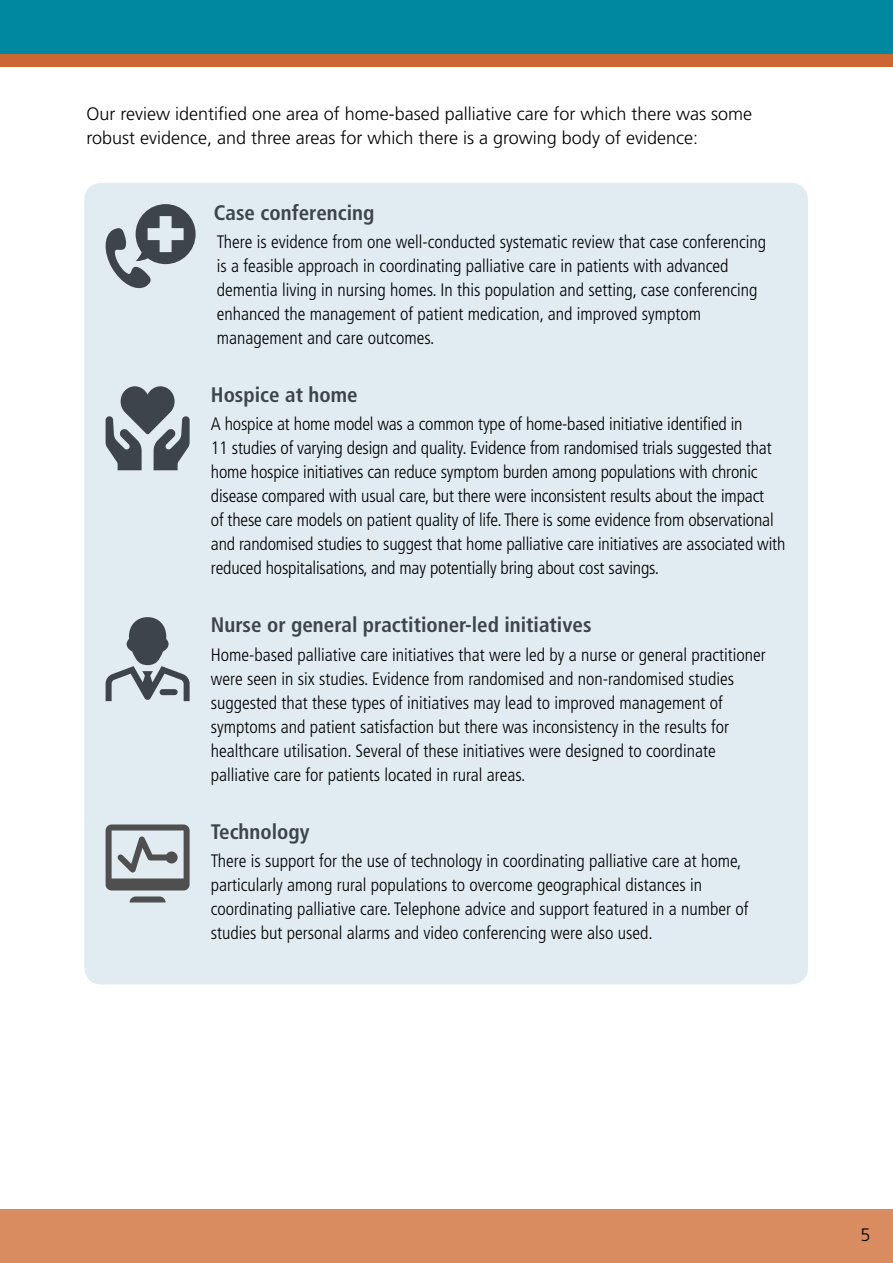
<style>
.page{position:relative;width:893px;height:1263px;background:#fff}
.page>*{position:absolute;margin:0;border:0;box-sizing:border-box;transform-origin:0 0}
.box_head{font:700 condensed 21px "Frutiger LT Std";color:#3d444b}
.box_body{font:300 condensed 18px/24px "Frutiger LT Std";color:#000}
.Body_text{font:300 condensed 18px/24px "Frutiger LT Std";color:#000}
.Body_text-2{font:300 18px/24px "Frutiger LT Std";color:#000}
</style>
<div class="page">
<div style="left:0;top:0;width:893px;height:54px;background:#0088a0"></div>
<div style="left:0;top:54px;width:893px;height:13px;background:#c63"></div>
<div style="left:0;top:1209px;width:893px;height:54px;background:#d98c60"></div>
<div style="left:84px;top:183px;width:724px;height:801px;background:#e0ecf1;border-radius:17px"></div>
<svg style="left:105px;top:204px;width:91px;height:85px"></svg>
<svg style="left:106px;top:386px;width:84px;height:84px"></svg>
<svg style="left:106px;top:617px;width:84px;height:84px"></svg>
<svg style="left:106px;top:824px;width:84px;height:78px"></svg>
<p class="Body_text-2" style="left:86px;top:102px;width:667px">Our review identified one area of home-based palliative care for which there was some robust evidence, and three areas for which there is a growing body of evidence:</p>
<p class="box_head" style="left:214px;top:200px;width:162px">Case conferencing</p>
<p class="Body_text" style="left:217px;top:230px;width:551px">There is evidence from one well-conducted systematic review that case conferencing is a feasible approach in coordinating palliative care in patients with advanced dementia living in nursing homes. In this population and setting, case conferencing enhanced the management of patient medication, and improved symptom management and care outcomes.</p>
<p class="box_head" style="left:211px;top:382px;width:148px">Hospice at home</p>
<p class="box_body" style="left:211px;top:412px;width:576px">A hospice at home model was a common type of home-based initiative identified in<br>11 studies of varying design and quality. Evidence from randomised trials suggested that home hospice initiatives can reduce symptom burden among populations with chronic disease compared with usual care, but there were inconsistent results about the impact<br>of these care models on patient quality of life. There is some evidence from observational and randomised studies to suggest that home palliative care initiatives are associated with reduced hospitalisations, and may potentially bring about cost savings.</p>
<p class="box_head" style="left:211px;top:613px;width:382px">Nurse or general practitioner-led initiatives</p>
<p class="box_body" style="left:211px;top:643px;width:557px">Home-based palliative care initiatives that were led by a nurse or general practitioner were seen in six studies. Evidence from randomised and non-randomised studies suggested that these types of initiatives may lead to improved management of symptoms and patient satisfaction but there was inconsistency in the results for healthcare utilisation. Several of these initiatives were designed to coordinate palliative care for patients located in rural areas.</p>
<p class="box_head" style="left:211px;top:819px;width:100px">Technology</p>
<p class="box_body" style="left:211px;top:849px;width:539px">There is support for the use of technology in coordinating palliative care at home, particularly among rural populations to overcome geographical distances in coordinating palliative care. Telephone advice and support featured in a number of studies but personal alarms and video conferencing were also used.</p>
<p class="Body_text-2" style="left:861px;top:1223px;width:12px">5</p>
</div>
